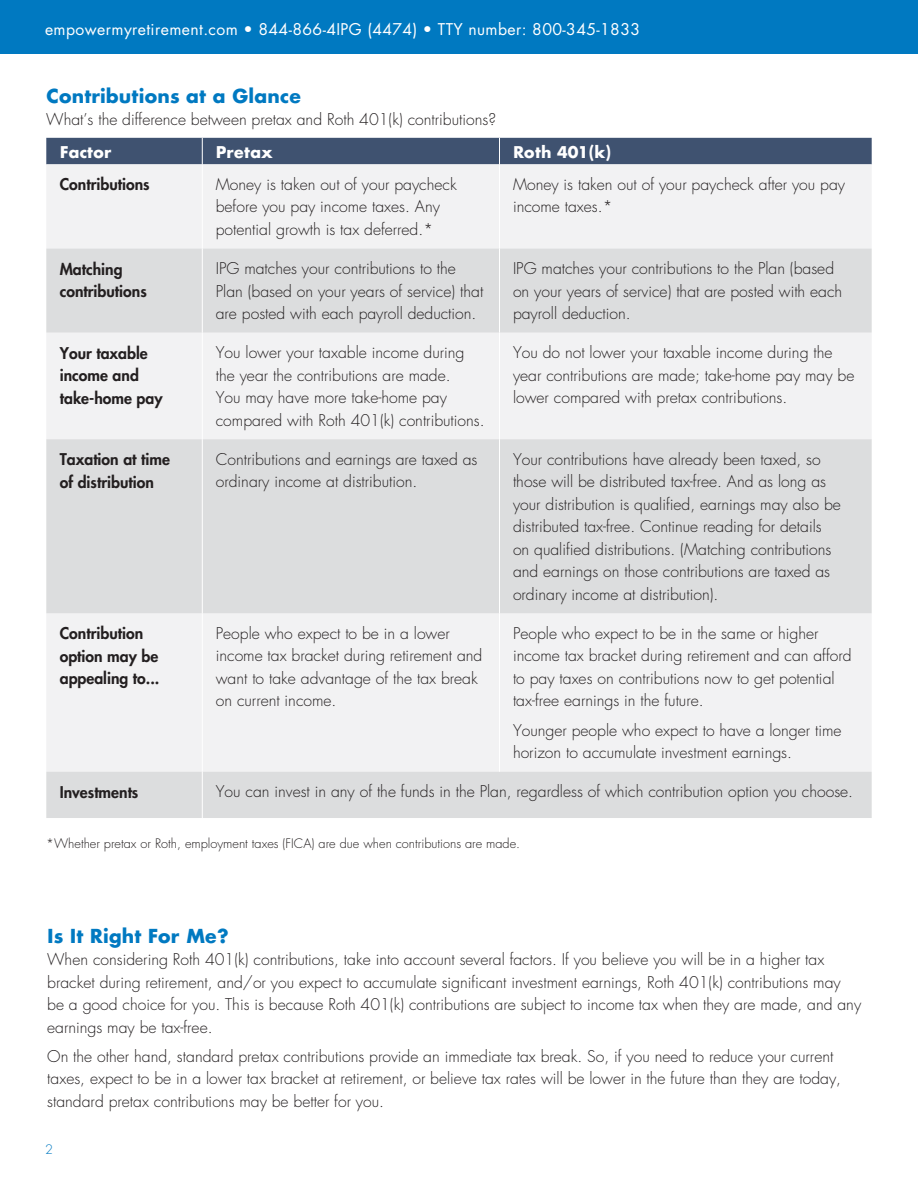
<style>
.page{position:relative;width:918px;height:1188px;background:#fff}
.page>*{position:absolute;margin:0;border:0;box-sizing:border-box;transform-origin:0 0}
.Subhead{font:700 18.75px "Futura";color:#0079c1}
.Body{font:300 15.75px/22.5px "Futura";color:#231f20}
.Body-2{font:800 15.75px/22.5px "Futura";color:#231f20}
.t1{font:15.75px "Futura Std";letter-spacing:.025em;color:#fff}
.Body-3{font:700 15.75px "Futura";color:#fff}
.Body-4{font:300 12.75px "Futura";color:#231f20}
.t2{font:300 12.75px "Futura";color:#0079c1}
</style>
<div class="page">
<div style="left:0;top:0;width:918px;height:54px;background:#0079c1"></div>
<div style="left:46px;top:164px;width:826px;height:84px;background:#f2f2f3"></div>
<svg style="left:46px;top:248px;width:826px;height:570px;fill:#dcddde"></svg>
<div style="left:46px;top:138px;width:826px;height:26px;background:#3f5270"></div>
<hr style="left:499px;top:164px;width:1px;height:84px;background:#fff">
<hr style="left:499px;top:248px;width:1px;height:85px;background:#fff">
<hr style="left:499px;top:333px;width:1px;height:106px;background:#fff">
<hr style="left:499px;top:439px;width:1px;height:174px;background:#fff">
<hr style="left:499px;top:613px;width:1px;height:159px;background:#fff">
<hr style="left:202px;top:248px;width:1px;height:85px;background:#fff">
<hr style="left:202px;top:333px;width:1px;height:106px;background:#fff">
<hr style="left:202px;top:439px;width:1px;height:174px;background:#fff">
<hr style="left:202px;top:613px;width:1px;height:159px;background:#fff">
<hr style="left:202px;top:164px;width:1px;height:84px;background:#fff">
<hr style="left:202px;top:772px;width:1px;height:46px;background:#fff">
<p class="t1" style="left:45px;top:19px;width:597px">empowermyretirement.com • 844-866-4IPG (4474) • TTY number: 800-345-1833</p>
<p class="Subhead" style="left:46px;top:82px;width:256px">Contributions at a Glance</p>
<p class="Body" style="left:46px;top:108px;width:451px">What’s the difference between pretax and Roth 401(k) contributions?</p>
<p class="Body-3" style="left:60px;top:140px;width:53px">Factor</p>
<p class="Body-3" style="left:216px;top:140px;width:59px">Pretax</p>
<p class="Body-3" style="left:513px;top:140px;width:100px">Roth 401(k)</p>
<p class="Body-2" style="left:60px;top:173px;width:91px">Contributions</p>
<p class="Body" style="left:216px;top:173px;width:243px">Money is taken out of your paycheck before you pay income taxes. Any potential growth is tax deferred.*</p>
<p class="Body" style="left:513px;top:173px;width:334px">Money is taken out of your paycheck after you pay income taxes.*</p>
<p class="Body-2" style="left:60px;top:257px;width:89px">Matching contributions</p>
<p class="Body" style="left:216px;top:257px;width:269px">IPG matches your contributions to the<br>Plan (based on your years of service) that are posted with each payroll deduction.</p>
<p class="Body" style="left:513px;top:257px;width:331px">IPG matches your contributions to the Plan (based on your years of service) that are posted with each payroll deduction.</p>
<p class="Body-2" style="left:60px;top:341px;width:104px">Your taxable income and take-home pay</p>
<p class="Body" style="left:216px;top:341px;width:270px">You lower your taxable income during the year the contributions are made.<br>You may have more take-home pay compared with Roth 401(k) contributions.</p>
<p class="Body" style="left:513px;top:341px;width:343px">You do not lower your taxable income during the year contributions are made; take-home pay may be lower compared with pretax contributions.</p>
<p class="Body-2" style="left:60px;top:448px;width:112px">Taxation at time of distribution</p>
<p class="Body" style="left:216px;top:448px;width:263px">Contributions and earnings are taxed as ordinary income at distribution.</p>
<p class="Body" style="left:513px;top:448px;width:329px">Your contributions have already been taxed, so those will be distributed tax-free. And as long as your distribution is qualified, earnings may also be distributed tax-free. Continue reading for details on qualified distributions. (Matching contributions and earnings on those contributions are taxed as ordinary income at distribution).</p>
<p class="Body-2" style="left:60px;top:622px;width:101px">Contribution option may be appealing to...</p>
<p class="Body" style="left:216px;top:622px;width:268px">People who expect to be in a lower income tax bracket during retirement and want to take advantage of the tax break on current income.</p>
<p class="Body" style="left:513px;top:622px;width:340px">People who expect to be in the same or higher income tax bracket during retirement and can afford to pay taxes on contributions now to get potential tax-free earnings in the future.</p>
<p class="Body" style="left:513px;top:719px;width:330px">Younger people who expect to have a longer time horizon to accumulate investment earnings.</p>
<p class="Body-2" style="left:60px;top:780px;width:80px">Investments</p>
<p class="Body" style="left:216px;top:781px;width:639px">You can invest in any of the funds in the Plan, regardless of which contribution option you choose.</p>
<p class="Body-4" style="left:46px;top:835px;width:475px">*Whether pretax or Roth, employment taxes (FICA) are due when contributions are made.</p>
<p class="Subhead" style="left:47px;top:922px;width:183px">Is It Right For Me?</p>
<p class="Body" style="left:47px;top:948px;width:816px">When considering Roth 401(k) contributions, take into account several factors. If you believe you will be in a higher tax bracket during retirement, and/or you expect to accumulate significant investment earnings, Roth 401(k) contributions may be a good choice for you. This is because Roth 401(k) contributions are subject to income tax when they are made, and any earnings may be tax-free.</p>
<p class="Body" style="left:47px;top:1045px;width:795px">On the other hand, standard pretax contributions provide an immediate tax break. So, if you need to reduce your current taxes, expect to be in a lower tax bracket at retirement, or believe tax rates will be lower in the future than they are today, standard pretax contributions may be better for you.</p>
<p class="t2" style="left:45px;top:1141px;width:9px">2</p>
</div>
